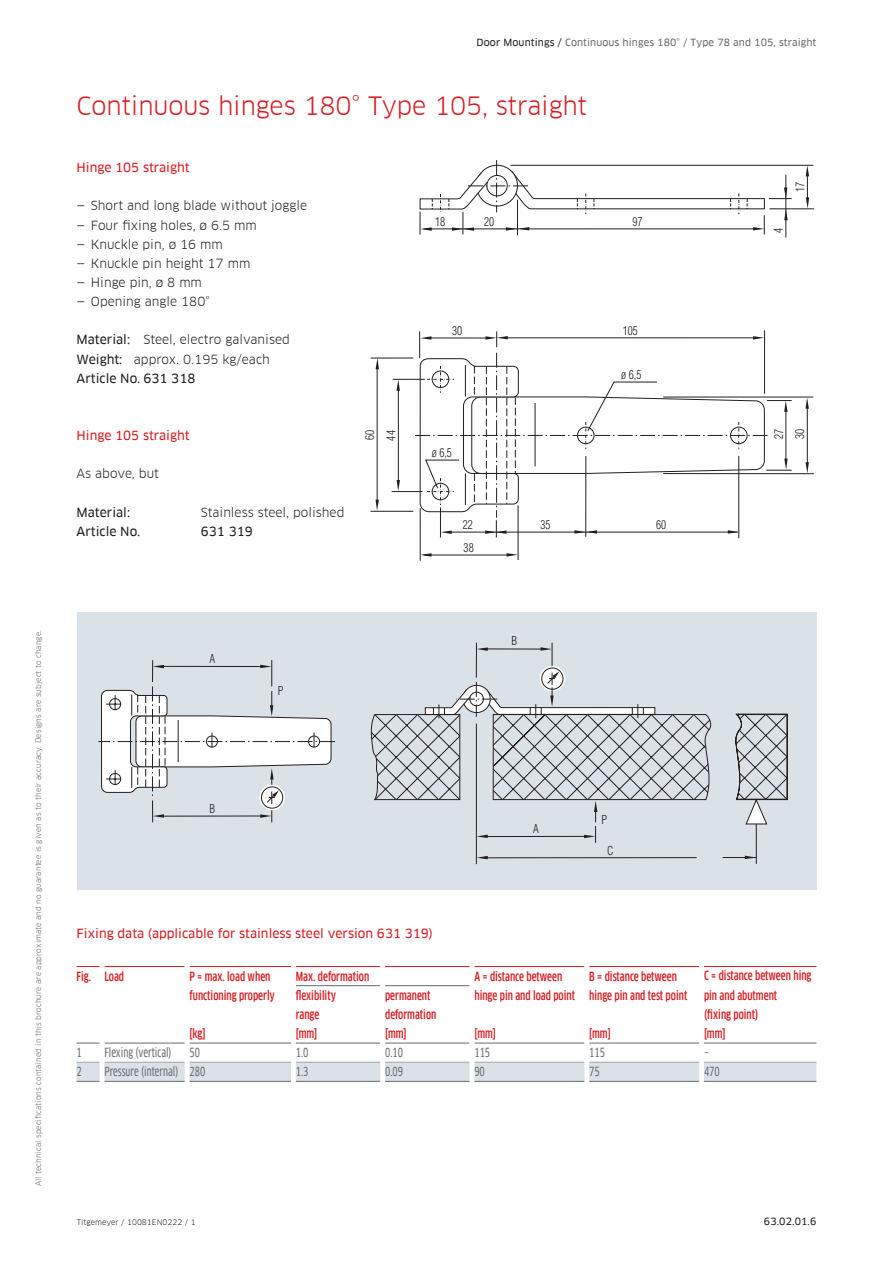
<style>
.page{position:relative;width:893px;height:1263px;background:#fff}
.page>*{position:absolute;margin:0;border:0;box-sizing:border-box;transform-origin:0 0}
.t1{font:24.75px "Clan Offc Pro";letter-spacing:-.005em;color:#d81c23}
.t2{font:500 condensed 12.3px/19.2px "Clan Offc Pro";color:#d81c23}
.t3{font:12.3px/19.2px "Clan Offc Pro";color:#231f20}
.t4{font:12.3px "Clan Offc Pro News";color:#d81c23}
.t5{font:12.3px "Clan Offc Pro Cond News";color:#666b70}
.t6{font:12.3px "Clan Offc Pro News";color:#231f20}
.t7{font:300 condensed 12px/22.6px "Helvetica Com";color:#231f20;scale:.95 1}
.t8{font:9.75px "Clan Offc Pro News";letter-spacing:.01em;color:#666b70}
.t9{font:9.75px "Clan Offc Pro News";color:#231f20}
.t10{font:7.5px "Clan Offc Pro";letter-spacing:.01em;color:#666b70}
.t11{font:7.5px "Clan Offc Pro";letter-spacing:.01em;color:#231f20}
.s1{color:#231f20}
.s2{font-family:"Clan Offc Pro News"}
</style>
<div class="page">
<div style="left:77px;top:612px;width:739px;height:278px;background:#dae2e7"></div>
<hr style="left:764px;top:330px;width:1px;height:64px;background:#231f20">
<hr style="left:786px;top:175px;width:1px;height:62px;background:#231f20">
<hr style="left:769px;top:209px;width:45px;height:1px;background:#231f20">
<hr style="left:377px;top:368px;width:1px;height:133px;background:#231f20">
<hr style="left:371px;top:358px;width:42px;height:1px;background:#231f20">
<svg style="left:375px;top:500px;width:4px;height:11px"></svg>
<svg style="left:376px;top:358px;width:3px;height:11px"></svg>
<hr style="left:370px;top:511px;width:43px;height:1px;background:#231f20">
<hr style="left:738px;top:456px;width:1px;height:82px;background:#231f20">
<hr style="left:420px;top:508px;width:1px;height:53px;background:#231f20">
<hr style="left:807px;top:407px;width:1px;height:58px;background:#231f20">
<hr style="left:663px;top:397px;width:150px;height:1px;background:#231f20">
<svg style="left:805px;top:462px;width:4px;height:11px"></svg>
<svg style="left:805px;top:397px;width:4px;height:12px"></svg>
<hr style="left:663px;top:473px;width:151px;height:1px;background:#231f20">
<svg style="left:419px;top:160px;width:373px;height:75px"></svg>
<hr style="left:424px;top:555px;width:84px;height:1px;background:#231f20">
<svg style="left:420px;top:553px;width:12px;height:4px"></svg>
<hr style="left:518px;top:505px;width:1px;height:55px;background:#231f20">
<svg style="left:507px;top:553px;width:11px;height:4px"></svg>
<hr style="left:398px;top:389px;width:1px;height:93px;background:#231f20">
<hr style="left:393px;top:379px;width:32px;height:1px;background:#231f20">
<svg style="left:397px;top:480px;width:3px;height:11px"></svg>
<svg style="left:396px;top:380px;width:4px;height:11px"></svg>
<hr style="left:392px;top:491px;width:30px;height:1px;background:#231f20">
<svg style="left:413px;top:331px;width:379px;height:206px"></svg>
<hr style="left:807px;top:172px;width:1px;height:32px;background:#231f20">
<hr style="left:510px;top:165px;width:303px;height:1px;background:#231f20">
<svg style="left:806px;top:197px;width:3px;height:12px"></svg>
<svg style="left:806px;top:165px;width:3px;height:11px"></svg>
<svg style="left:745px;top:856px;width:11px;height:3px"></svg>
<hr style="left:756px;top:800px;width:1px;height:64px;background:#231f20">
<hr style="left:723px;top:857px;width:33px;height:1px;background:#231f20">
<hr style="left:484px;top:857px;width:213px;height:1px;background:#231f20">
<svg style="left:477px;top:856px;width:11px;height:3px"></svg>
<svg style="left:98px;top:660px;width:237px;height:162px"></svg>
<svg style="left:370px;top:643px;width:342px;height:200px"></svg>
<hr style="left:476px;top:724px;width:1px;height:140px;background:#231f20">
<svg style="left:735px;top:713px;width:53px;height:111px"></svg>
<svg style="left:77px;top:966px;width:23px;height:1px"></svg>
<hr style="left:104px;top:966px;width:81px;height:1px;background:#d81c23">
<hr style="left:189px;top:966px;width:102px;height:1px;background:#d81c23">
<hr style="left:296px;top:966px;width:84px;height:1px;background:#d81c23">
<hr style="left:385px;top:966px;width:85px;height:1px;background:#d81c23">
<hr style="left:474px;top:966px;width:110px;height:1px;background:#d81c23">
<hr style="left:589px;top:966px;width:110px;height:1px;background:#d81c23">
<hr style="left:704px;top:966px;width:112px;height:1px;background:#d81c23">
<hr style="left:296px;top:985px;width:84px;height:1px;background:#666b70">
<hr style="left:385px;top:985px;width:85px;height:1px;background:#666b70">
<svg style="left:77px;top:1043px;width:23px;height:1px"></svg>
<hr style="left:104px;top:1043px;width:81px;height:1px;background:#666b70">
<hr style="left:189px;top:1043px;width:102px;height:1px;background:#666b70">
<hr style="left:296px;top:1043px;width:84px;height:1px;background:#666b70">
<hr style="left:385px;top:1043px;width:85px;height:1px;background:#666b70">
<hr style="left:474px;top:1043px;width:110px;height:1px;background:#666b70">
<hr style="left:589px;top:1043px;width:110px;height:1px;background:#666b70">
<hr style="left:704px;top:1043px;width:112px;height:1px;background:#666b70">
<svg style="left:77px;top:1062px;width:739px;height:20px;background:#d6dee3"></svg>
<hr style="left:104px;top:1081px;width:81px;height:1px;background:#666b70">
<hr style="left:189px;top:1081px;width:102px;height:1px;background:#666b70">
<hr style="left:296px;top:1081px;width:84px;height:1px;background:#666b70">
<hr style="left:385px;top:1081px;width:85px;height:1px;background:#666b70">
<hr style="left:474px;top:1081px;width:110px;height:1px;background:#666b70">
<hr style="left:589px;top:1081px;width:110px;height:1px;background:#666b70">
<hr style="left:704px;top:1081px;width:112px;height:1px;background:#666b70">
<hr style="left:100px;top:1062px;width:4px;height:19px;background:#fff">
<hr style="left:185px;top:1062px;width:4px;height:19px;background:#fff">
<div style="left:291px;top:1062px;width:5px;height:19px;background:#fff"></div>
<div style="left:380px;top:1062px;width:5px;height:19px;background:#fff"></div>
<hr style="left:470px;top:1062px;width:4px;height:19px;background:#fff">
<div style="left:584px;top:1062px;width:5px;height:19px;background:#fff"></div>
<div style="left:699px;top:1062px;width:5px;height:19px;background:#fff"></div>
<p class="t10" style="left:34px;top:1186px;width:558px;rotate:-90deg">All technical specifications contained in this brochure are approximate and no guarantee is given as to their accuracy. Designs are subject to change.</p>
<p class="t8" style="left:477px;top:37px;width:341px"><span class="s1">Door Mountings /</span> Continuous hinges 180° / Type 78 and 105, straight</p>
<h1 class="t1" style="left:77px;top:91px;width:512px">Continuous hinges 180° Type 105, straight</h1>
<p class="t4" style="left:77px;top:160px;width:115px">Hinge 105 straight</p>
<p class="t3" style="left:77px;top:196px;width:232px">— Short and long blade without joggle</p>
<p class="t3" style="left:77px;top:215px;width:182px">— Four fixing holes, ø 6.5 mm</p>
<p class="t3" style="left:77px;top:235px;width:148px">— Knuckle pin, ø 16 mm</p>
<p class="t3" style="left:77px;top:254px;width:175px">— Knuckle pin height 17 mm</p>
<p class="t3" style="left:77px;top:273px;width:127px">— Hinge pin, ø 8 mm</p>
<p class="t3" style="left:77px;top:292px;width:135px">— Opening angle 180°</p>
<p class="t3" style="left:77px;top:330px;width:215px"><span class="s2">Material:</span> Steel, electro galvanised<br><span class="s2">Weight:</span> approx. 0.195 kg/each</p>
<p class="t6" style="left:77px;top:371px;width:120px">Article No. 631 318</p>
<p class="t7" style="left:435px;top:210px;width:12px">18</p>
<p class="t7" style="left:484px;top:210px;width:12px">20</p>
<p class="t7" style="left:632px;top:210px;width:12px">97</p>
<p class="t7" style="left:452px;top:319px;width:12px">30</p>
<p class="t7" style="left:623px;top:319px;width:17px">105</p>
<p class="t7" style="left:621px;top:363px;width:23px">ø 6,5</p>
<p class="t7" style="left:789px;top:192px;width:12px;rotate:-90deg">17</p>
<p class="t7" style="left:767px;top:233px;width:7px;rotate:-90deg">4</p>
<p class="t4" style="left:77px;top:428px;width:115px">Hinge 105 straight</p>
<p class="t3" style="left:77px;top:464px;width:84px">As above, but</p>
<p class="t6" style="left:77px;top:505px;width:55px">Material:</p>
<p class="t3" style="left:201px;top:502px;width:145px">Stainless steel, polished</p>
<p class="t6" style="left:77px;top:524px;width:65px">Article No.</p>
<p class="t6" style="left:201px;top:524px;width:53px">631 319</p>
<p class="t7" style="left:359px;top:440px;width:13px;line-height:21.3px;rotate:-90deg">60<br>44</p>
<p class="t7" style="left:768px;top:439px;width:12px;line-height:21.1px;rotate:-90deg">27<br>30</p>
<p class="t7" style="left:432px;top:441px;width:23px">ø 6,5</p>
<p class="t7" style="left:463px;top:513px;width:13px">22<br>38</p>
<p class="t7" style="left:541px;top:513px;width:12px">35</p>
<p class="t7" style="left:656px;top:513px;width:12px">60</p>
<p class="t7" style="left:209px;top:647px;width:8px">A</p>
<p class="t7" style="left:278px;top:679px;width:8px">P</p>
<p class="t7" style="left:511px;top:630px;width:7px">B</p>
<p class="t7" style="left:209px;top:797px;width:8px">B</p>
<p class="t7" style="left:533px;top:817px;width:7px">A</p>
<p class="t7" style="left:601px;top:808px;width:7px">P</p>
<p class="t7" style="left:607px;top:839px;width:8px">C</p>
<p class="t4" style="left:77px;top:926px;width:358px">Fixing data (applicable for stainless steel version 631 319)</p>
<p class="t2" style="left:77px;top:966px;width:49px">Fig. Load</p>
<p class="t2" style="left:189px;top:966px;width:87px">P = max. load when functioning properly</p>
<p class="t2" style="left:189px;top:1024px;width:18px">[kg]</p>
<p class="t2" style="left:296px;top:966px;width:75px">Max. deformation</p>
<p class="t2" style="left:474px;top:966px;width:102px">A = distance between hinge pin and load point</p>
<p class="t2" style="left:474px;top:1024px;width:23px">[mm]</p>
<p class="t2" style="left:296px;top:985px;width:42px">flexibility range [mm]</p>
<p class="t2" style="left:385px;top:985px;width:53px">permanent deformation [mm]</p>
<p class="t2" style="left:589px;top:966px;width:100px">B = distance between hinge pin and test point</p>
<p class="t2" style="left:589px;top:1024px;width:23px">[mm]</p>
<p class="t2" style="left:704px;top:966px;width:109px">C = distance between hing pin and abutment<br>(fixing point)<br>[mm]</p>
<p class="t5" style="left:77px;top:1045px;width:7px">1</p>
<p class="t5" style="left:104px;top:1045px;width:69px">Flexing (vertical)</p>
<p class="t5" style="left:189px;top:1045px;width:12px">50</p>
<p class="t5" style="left:296px;top:1045px;width:14px">1.0</p>
<p class="t5" style="left:385px;top:1045px;width:20px">0.10</p>
<p class="t5" style="left:474px;top:1045px;width:17px">115</p>
<p class="t5" style="left:589px;top:1045px;width:17px">115</p>
<p class="t5" style="left:704px;top:1045px;width:6px">–</p>
<p class="t5" style="left:77px;top:1065px;width:7px">2</p>
<p class="t5" style="left:104px;top:1065px;width:102px">Pressure (internal) 280</p>
<p class="t5" style="left:296px;top:1065px;width:14px">1.3</p>
<p class="t5" style="left:385px;top:1065px;width:20px">0.09</p>
<p class="t5" style="left:474px;top:1065px;width:12px">90</p>
<p class="t5" style="left:589px;top:1065px;width:12px">75</p>
<p class="t5" style="left:704px;top:1065px;width:17px">470</p>
<p class="t11" style="left:77px;top:1217px;width:120px">Titgemeyer / 10081EN0222 / 1</p>
<p class="t9" style="left:764px;top:1215px;width:54px">63.02.01.6</p>
</div>
